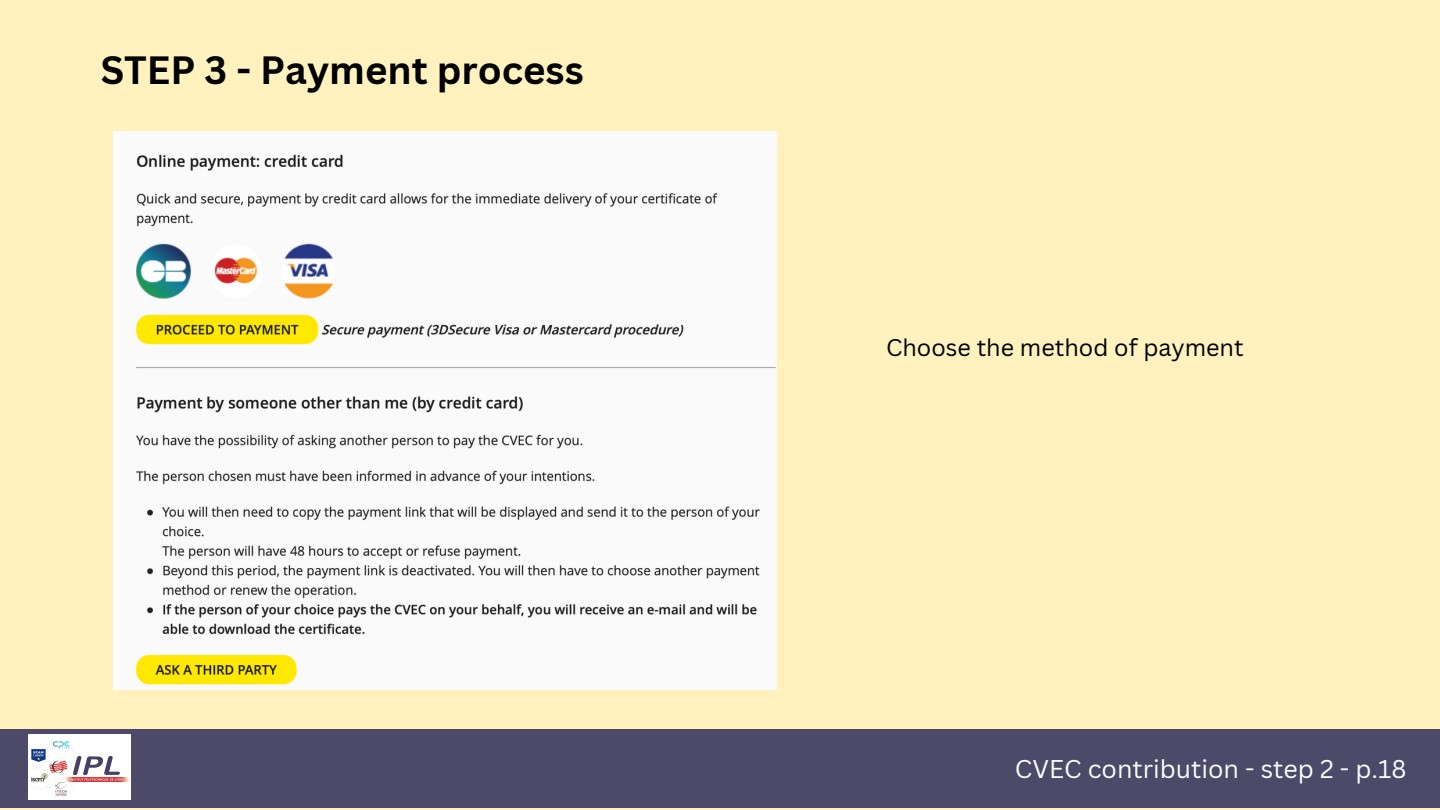
<style>
.page{position:relative;width:1440px;height:810px;background:#fff2bf}
.page>*{position:absolute;margin:0;border:0;box-sizing:border-box;transform-origin:0 0}
.t1{font:700 38.4px "Canva Sans";color:#000}
.t2{font:25px "Canva Sans";color:#fdfcfc}
.t3{font:23.4px "Canva Sans";color:#000}
</style>
<div class="page">
<div style="left:0;top:729px;width:1439px;height:78px;background:#4c4a68"></div>
<img style="left:29px;top:734px;width:101px;height:66px">
<img style="left:114px;top:132px;width:662px;height:558px">
<h1 class="t1" style="left:101px;top:43px;width:485px">STEP 3 - Payment process</h1>
<p class="t3" style="left:886px;top:331px;width:359px">Choose the method of payment</p>
<p class="t2" style="left:1015px;top:751px;width:393px">CVEC contribution - step 2 - p.18</p>
</div>
